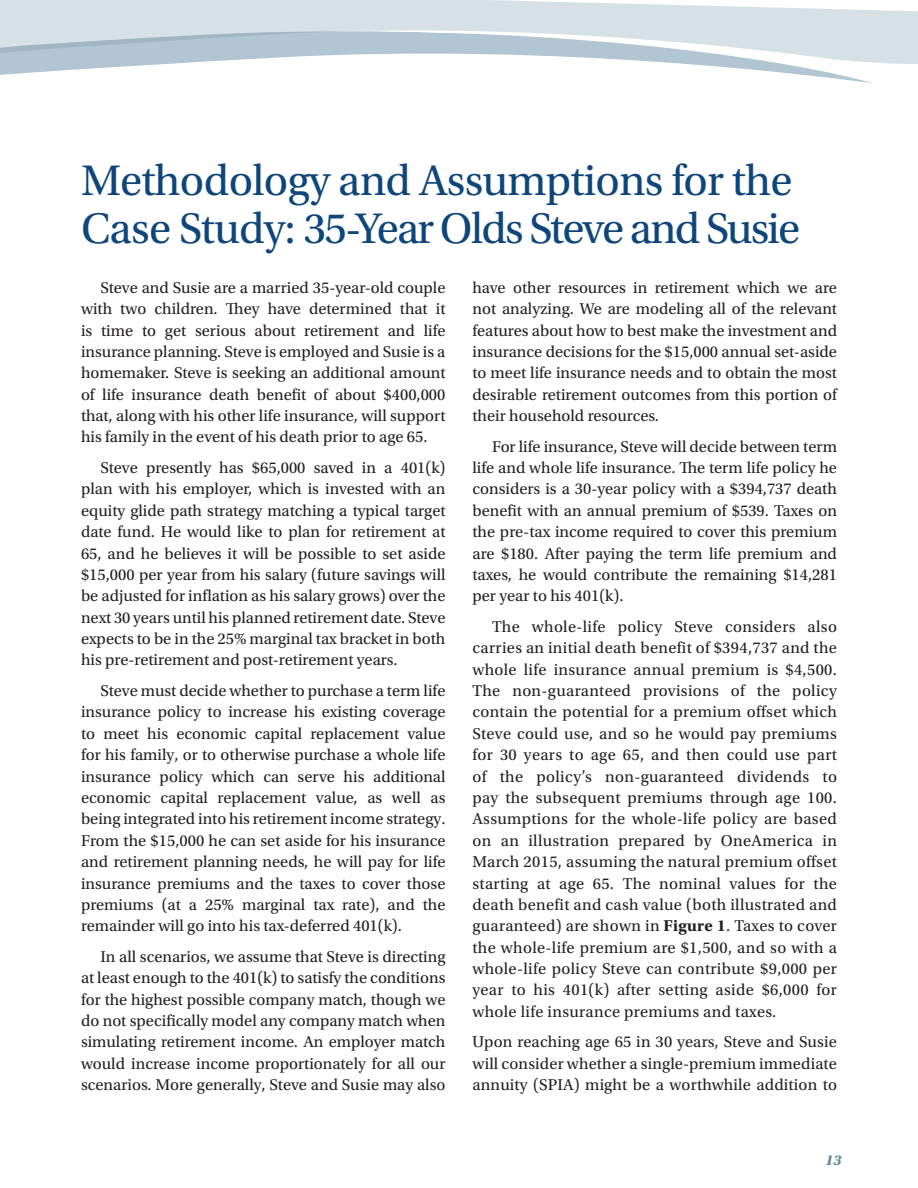
<style>
.page{position:relative;width:918px;height:1188px;background:#fff}
.page>*{position:absolute;margin:0;border:0;box-sizing:border-box;transform-origin:0 0}
.t1{font:45px/48px "Utopia Std";letter-spacing:-.015em;color:#0e467b}
.Body{font:16.5px/21.5px "Utopia Std";color:#231f20;text-align:justify}
.t2{font:italic 700 15px "Utopia Std";color:#5c87a1}
.s1{font-weight:700}
</style>
<div class="page">
<div style="left:874px;top:10px;width:44px;height:54px;background:#d6e0e7"></div>
<svg style="left:0;top:0;width:874px;height:83px"></svg>
<p class="t1" style="left:81px;top:157px;width:721px">Methodology and Assumptions for the<br>Case Study: 35-Year Olds Steve and Susie</p>
<p class="Body" style="left:81px;top:277px;width:366px;text-indent:20px">Steve and Susie are a married 35-year-old couple with two children. They have determined that it is time to get serious about retirement and life insurance planning. Steve is employed and Susie is a homemaker. Steve is seeking an additional amount of life insurance death benefit of about $400,000 that, along with his other life insurance, will support his family in the event of his death prior to age 65.</p>
<p class="Body" style="left:81px;top:457px;width:366px;text-indent:20px">Steve presently has $65,000 saved in a 401(k) plan with his employer, which is invested with an equity glide path strategy matching a typical target date fund. He would like to plan for retirement at 65, and he believes it will be possible to set aside $15,000 per year from his salary (future savings will be adjusted for inflation as his salary grows) over the next 30 years until his planned retirement date. Steve expects to be in the 25% marginal tax bracket in both his pre-retirement and post-retirement years.</p>
<p class="Body" style="left:81px;top:680px;width:366px;text-indent:20px">Steve must decide whether to purchase a term life insurance policy to increase his existing coverage to meet his economic capital replacement value for his family, or to otherwise purchase a whole life insurance policy which can serve his additional economic capital replacement value, as well as being integrated into his retirement income strategy.<br>From the $15,000 he can set aside for his insurance and retirement planning needs, he will pay for life insurance premiums and the taxes to cover those premiums (at a 25% marginal tax rate), and the remainder will go into his tax-deferred 401(k).</p>
<p class="Body" style="left:81px;top:946px;width:366px;text-indent:20px">In all scenarios, we assume that Steve is directing at least enough to the 401(k) to satisfy the conditions for the highest possible company match, though we do not specifically model any company match when simulating retirement income. An employer match would increase income proportionately for all our scenarios. More generally, Steve and Susie may also</p>
<p class="Body" style="left:472px;top:277px;width:366px">have other resources in retirement which we are not analyzing. We are modeling all of the relevant features about how to best make the investment and insurance decisions for the $15,000 annual set-aside to meet life insurance needs and to obtain the most desirable retirement outcomes from this portion of their household resources.</p>
<p class="Body" style="left:472px;top:436px;width:366px;text-indent:20px">For life insurance, Steve will decide between term life and whole life insurance. The term life policy he considers is a 30-year policy with a $394,737 death benefit with an annual premium of $539. Taxes on the pre-tax income required to cover this premium are $180. After paying the term life premium and taxes, he would contribute the remaining $14,281 per year to his 401(k).</p>
<p class="Body" style="left:472px;top:616px;width:366px;text-indent:20px">The whole-life policy Steve considers also carries an initial death benefit of $394,737 and the whole life insurance annual premium is $4,500.<br>The non-guaranteed provisions of the policy contain the potential for a premium offset which Steve could use, and so he would pay premiums for 30 years to age 65, and then could use part of the policy’s non-guaranteed dividends to pay the subsequent premiums through age 100.<br>Assumptions for the whole-life policy are based on an illustration prepared by OneAmerica in March 2015, assuming the natural premium offset starting at age 65. The nominal values for the death benefit and cash value (both illustrated and guaranteed) are shown in <span class="s1">Figure 1</span>. Taxes to cover the whole-life premium are $1,500, and so with a whole-life policy Steve can contribute $9,000 per year to his 401(k) after setting aside $6,000 for whole life insurance premiums and taxes.</p>
<p class="Body" style="left:472px;top:1032px;width:366px">Upon reaching age 65 in 30 years, Steve and Susie will consider whether a single-premium immediate annuity (SPIA) might be a worthwhile addition to</p>
<p class="t2" style="left:825px;top:1151px;width:21px">13</p>
</div>
